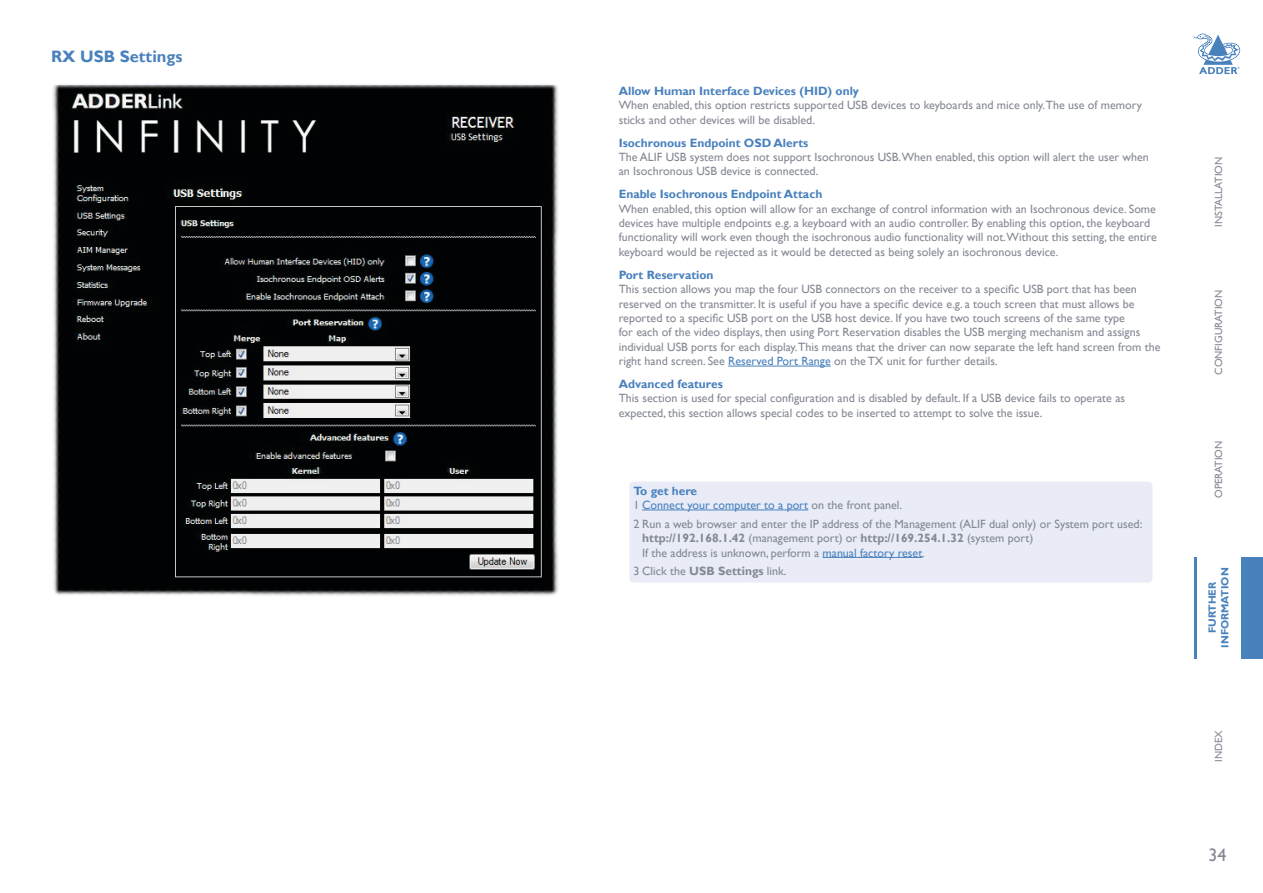
<style>
.page{position:relative;width:1263px;height:893px;background:#fff}
.page>*{position:absolute;margin:0;border:0;box-sizing:border-box;transform-origin:0 0}
.t1{font:18px "Gill Sans";color:#848893}
.Head_3__no_toc{font:700 16.5px "Gill Sans";color:#4981bd}
.Diagram_body_-_large{font:12px/14.4px "Gill Sans";color:#848893}
.Diagram_bullet_-_lar{font:12px/14.4px "Gill Sans";color:#848893}
.Diagram_head_-_large{font:700 12px "Gill Sans";color:#4981bd}
.Diagram_bullet_-_lar-2{font:12px "Gill Sans";color:#4981bd}
.t2{font:10.5px "Gill Sans";color:#848893}
.t3{font:700 10.5px/12.6px "Gill Sans";color:#4981bd;text-align:center}
.s1{color:#4981bd}
.s2{color:#848893}
.s3{font-weight:700}
</style>
<div class="page">
<svg style="left:1192px;top:34px;width:48px;height:40px"></svg>
<div style="left:1241px;top:557px;width:22px;height:102px;background:#4981bd"></div>
<hr style="left:1194px;top:557px;width:2px;height:102px;background:#4981bd">
<hr style="left:728px;top:366px;width:103px;height:1px;background:#4981bd">
<div style="left:629px;top:482px;width:523px;height:101px;background:#e9ecf7;border-radius:4px"></div>
<hr style="left:642px;top:510px;width:166px;height:1px;background:#4981bd">
<hr style="left:823px;top:557px;width:99px;height:1px;background:#4981bd">
<img style="left:53px;top:84px;width:505px;height:512px">
<p class="Head_3__no_toc" style="left:51px;top:47px;width:133px">RX USB Settings</p>
<p class="Diagram_head_-_large" style="left:619px;top:84px;width:242px">Allow Human Interface Devices (HID) only</p>
<p class="Diagram_body_-_large" style="left:619px;top:98px;width:525px">When enabled, this option restricts supported USB devices to keyboards and mice only.The use of memory sticks and other devices will be disabled.</p>
<p class="Diagram_head_-_large" style="left:619px;top:135px;width:191px">Isochronous Endpoint OSD Alerts</p>
<p class="Diagram_body_-_large" style="left:619px;top:150px;width:532px">The ALIF USB system does not support Isochronous USB.When enabled, this option will alert the user when an Isochronous USB device is connected.</p>
<p class="Diagram_head_-_large" style="left:619px;top:187px;width:205px">Enable Isochronous Endpoint Attach</p>
<p class="Diagram_body_-_large" style="left:619px;top:202px;width:540px">When enabled, this option will allow for an exchange of control information with an Isochronous device. Some devices have multiple endpoints e.g. a keyboard with an audio controller. By enabling this option, the keyboard functionality will work even though the isochronous audio functionality will not.Without this setting, the entire keyboard would be rejected as it would be detected as being solely an isochronous device.</p>
<p class="Diagram_head_-_large" style="left:619px;top:267px;width:96px">Port Reservation</p>
<p class="Diagram_body_-_large" style="left:619px;top:282px;width:543px">This section allows you map the four USB connectors on the receiver to a specific USB port that has been reserved on the transmitter. It is useful if you have a specific device e.g. a touch screen that must allows be reported to a specific USB port on the USB host device. If you have two touch screens of the same type<br>for each of the video displays, then using Port Reservation disables the USB merging mechanism and assigns individual USB ports for each display.This means that the driver can now separate the left hand screen from the right hand screen. See <span class="s1">Reserved Port Range</span> on the TX unit for further details.</p>
<p class="Diagram_head_-_large" style="left:619px;top:377px;width:106px">Advanced features</p>
<p class="Diagram_body_-_large" style="left:619px;top:391px;width:508px">This section is used for special configuration and is disabled by default. If a USB device fails to operate as expected, this section allows special codes to be inserted to attempt to solve the issue.</p>
<p class="Diagram_head_-_large" style="left:634px;top:483px;width:65px">To get here</p>
<p class="Diagram_bullet_-_lar-2" style="left:634px;top:498px;width:270px"><span class="s2">1</span> Connect your computer to a port <span class="s2">on the front panel.</span></p>
<p class="Diagram_bullet_-_lar" style="left:642px;top:517px;width:502px;text-indent:-9px">2 Run a web browser and enter the IP address of the Management (ALIF dual only) or System port used: <span class="s3">http://192.168.1.42</span> (management port) or <span class="s3">http://169.254.1.32</span> (system port)<br>If the address is unknown, perform a <span class="s1">manual factory reset</span>.</p>
<p class="Diagram_bullet_-_lar" style="left:634px;top:564px;width:154px">3 Click the <span class="s3">USB Settings</span> link.</p>
<p class="t2" style="left:1212px;top:227px;width:71px;rotate:-90deg">INSTALLATION</p>
<p class="t2" style="left:1212px;top:375px;width:87px;rotate:-90deg">CONFIGURATION</p>
<p class="t2" style="left:1212px;top:498px;width:59px;rotate:-90deg">OPERATION</p>
<p class="t3" style="left:1206px;top:648px;width:82px;rotate:-90deg">FURTHER<br>INFORMATION</p>
<p class="t2" style="left:1212px;top:762px;width:33px;rotate:-90deg">INDEX</p>
<h1 class="t1" style="left:1208px;top:844px;width:19px">34</h1>
</div>
